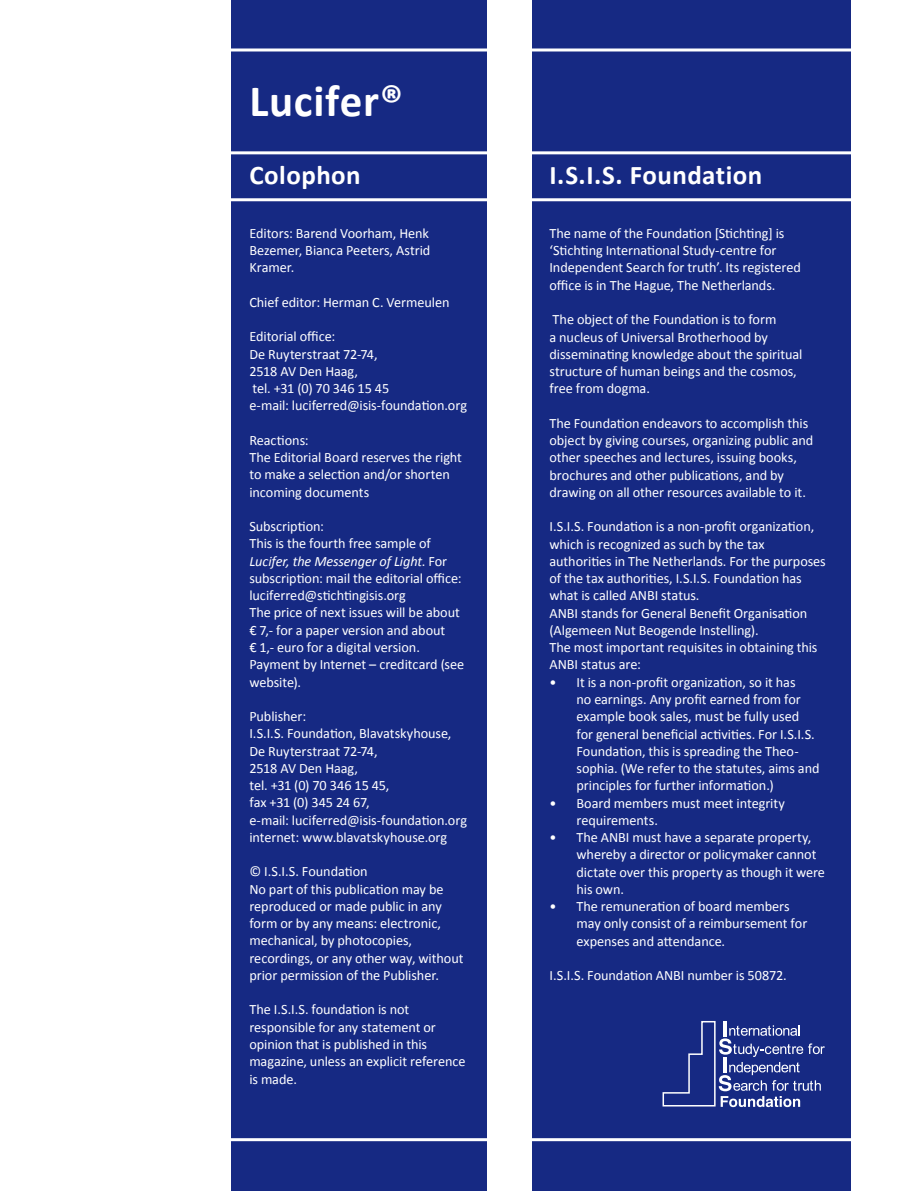
<style>
.page{position:relative;width:912px;height:1191px;background:#fff}
.page>*{position:absolute;margin:0;border:0;box-sizing:border-box;transform-origin:0 0}
.t1{font:700 45px "Calibri";letter-spacing:.015em;color:#fff}
.t2{font:700 27px "Calibri";letter-spacing:.015em;color:#fff}
.t3{font:14.25px/17.2px "Calibri";letter-spacing:-.005em;color:#fff}
.s1{font-style:italic}
</style>
<div class="page">
<div style="left:532px;top:0;width:319px;height:1191px;background:#162983"></div>
<div style="left:232px;top:0;width:255px;height:1191px;background:#162983"></div>
<svg style="left:231px;top:0;width:620px;height:51px"></svg>
<svg style="left:231px;top:1138px;width:620px;height:53px"></svg>
<div style="left:222px;top:151px;width:651px;height:50px;border:3px solid #fff"></div>
<svg style="left:662px;top:1021px;width:163px;height:86px"></svg>
<h1 class="t1" style="left:249px;top:73px;width:155px">Lucifer®</h1>
<h2 class="t2" style="left:249px;top:158px;width:113px">Colophon</h2>
<h2 class="t2" style="left:549px;top:158px;width:214px">I.S.I.S. Foundation</h2>
<p class="t3" style="left:249px;top:224px;width:183px;text-align:justify">Editors: Barend Voorham, Henk Bezemer, Bianca Peeters, Astrid Kramer.</p>
<p class="t3" style="left:249px;top:293px;width:202px">Chief editor: Herman C. Vermeulen</p>
<p class="t3" style="left:249px;top:327px;width:219px">Editorial office:<br>De Ruyterstraat 72-74,<br>2518 AV Den Haag,<br>tel. +31 (0) 70 346 15 45<br>e-mail: luciferred@isis-foundation.org</p>
<p class="t3" style="left:249px;top:431px;width:214px">Reactions:<br>The Editorial Board reserves the right to make a selection and/or shorten incoming documents</p>
<p class="t3" style="left:249px;top:517px;width:216px">Subscription:<br>This is the fourth free sample of<br><span class="s1">Lucifer, the Messenger of Light</span>. For subscription: mail the editorial office: luciferred@stichtingisis.org<br>The price of next issues will be about € 7,- for a paper version and about<br>€ 1,- euro for a digital version.<br>Payment by Internet – creditcard (see website).</p>
<p class="t3" style="left:249px;top:707px;width:219px">Publisher:<br>I.S.I.S. Foundation, Blavatskyhouse,<br>De Ruyterstraat 72-74,<br>2518 AV Den Haag,<br>tel. +31 (0) 70 346 15 45,<br>fax +31 (0) 345 24 67,<br>e-mail: luciferred@isis-foundation.org internet: www.blavatskyhouse.org</p>
<p class="t3" style="left:249px;top:862px;width:216px">© I.S.I.S. Foundation<br>No part of this publication may be reproduced or made public in any form or by any means: electronic, mechanical, by photocopies, recordings, or any other way, without prior permission of the Publisher.</p>
<p class="t3" style="left:249px;top:1000px;width:218px">The I.S.I.S. foundation is not responsible for any statement or opinion that is published in this magazine, unless an explicit reference is made.</p>
<p class="t3" style="left:549px;top:224px;width:253px">The name of the Foundation [Stichting] is ‘Stichting International Study-centre for Independent Search for truth’. Its registered office is in The Hague, The Netherlands.</p>
<p class="t3" style="left:549px;top:310px;width:254px">The object of the Foundation is to form<br>a nucleus of Universal Brotherhood by disseminating knowledge about the spiritual structure of human beings and the cosmos, free from dogma.</p>
<p class="t3" style="left:549px;top:414px;width:265px">The Foundation endeavors to accomplish this object by giving courses, organizing public and other speeches and lectures, issuing books, brochures and other publications, and by drawing on all other resources available to it.</p>
<p class="t3" style="left:549px;top:517px;width:278px">I.S.I.S. Foundation is a non-profit organization, which is recognized as such by the tax authorities in The Netherlands. For the purposes of the tax authorities, I.S.I.S. Foundation has what is called ANBI status.<br>ANBI stands for General Benefit Organisation (Algemeen Nut Beogende Instelling).<br>The most important requisites in obtaining this ANBI status are:</p>
<p class="t3" style="left:576px;top:672px;width:245px;text-indent:-27px">• It is a non-profit organization, so it has<br>no earnings. Any profit earned from for example book sales, must be fully used<br>for general beneficial activities. For I.S.I.S.<br>Foundation, this is spreading the Theo&shy;sophia. (We refer to the statutes, aims and principles for further information.)</p>
<p class="t3" style="left:576px;top:793px;width:210px;text-indent:-27px">• Board members must meet integrity requirements.</p>
<p class="t3" style="left:576px;top:828px;width:250px;text-indent:-27px">• The ANBI must have a separate property, whereby a director or policymaker cannot dictate over this property as though it were his own.</p>
<p class="t3" style="left:576px;top:897px;width:232px;text-indent:-27px">• The remuneration of board members may only consist of a reimbursement for expenses and attendance.</p>
<p class="t3" style="left:549px;top:966px;width:239px">I.S.I.S. Foundation ANBI number is 50872.</p>
</div>
